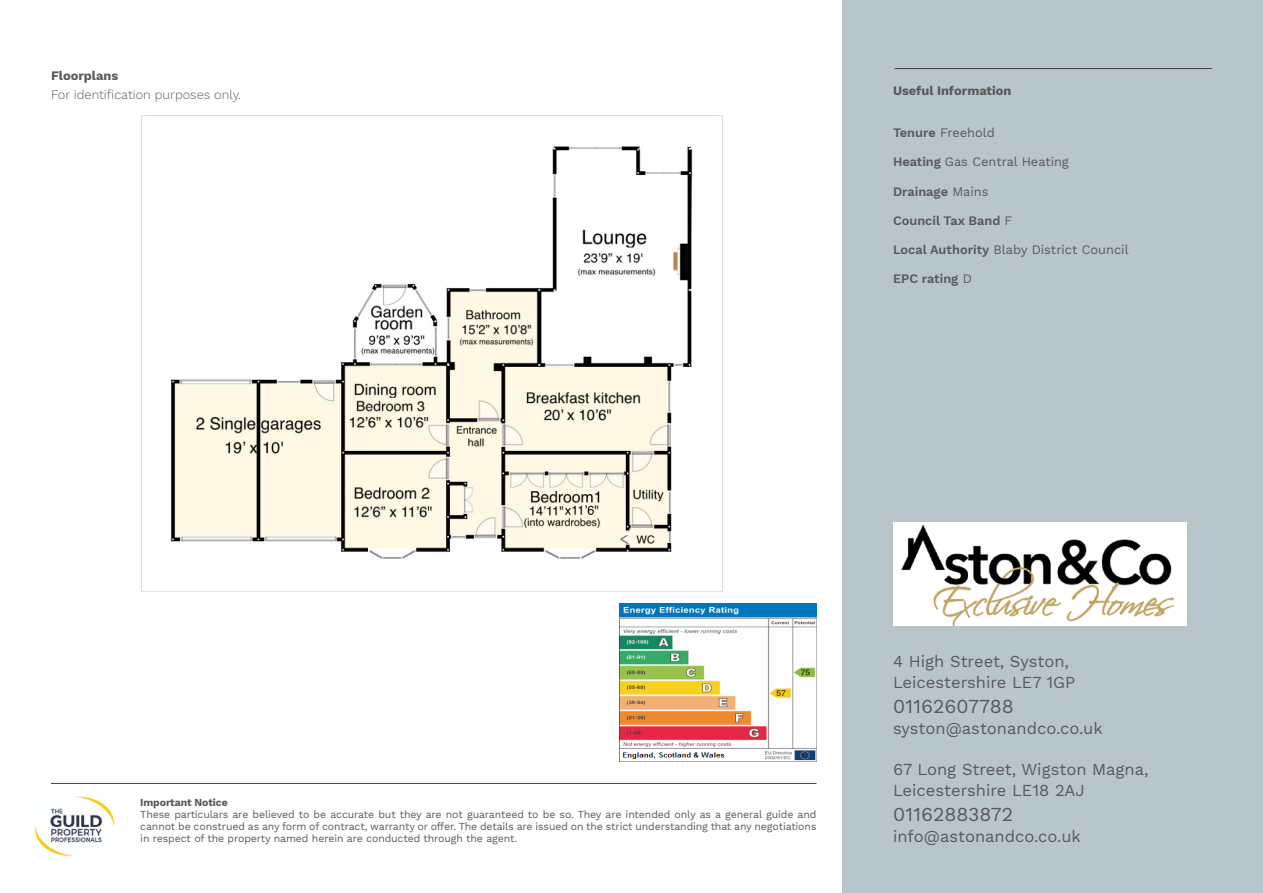
<style>
.page{position:relative;width:1263px;height:893px;background:#fff}
.page>*{position:absolute;margin:0;border:0;box-sizing:border-box;transform-origin:0 0}
.t1{font:19.5px "Work Sans";color:#58595b}
.t2{font:16.5px/21px "Work Sans";color:#58595b}
.t3{font:12.75px "Work Sans";color:#58595b}
.t4{font:600 12.75px "Work Sans";color:#58595b}
.t5{font:300 12.75px "Work Sans";color:#58595b}
.t6{font:700 12.75px "Work Sans";color:#58595b}
.t7{font:10.5px/12px "Work Sans";letter-spacing:-.01em;color:#58595b;text-align:justify}
.t8{font:700 10.5px "Work Sans";letter-spacing:-.01em;color:#58595b}
.s1{font-weight:600}
.s2{font-weight:400}
</style>
<div class="page">
<div style="left:842px;top:0;width:421px;height:893px;background:#b8c5ca"></div>
<img style="left:893px;top:522px;width:294px;height:104px">
<img style="left:34px;top:796px;width:81px;height:61px">
<hr style="left:51px;top:783px;width:765px;height:1px;background:#414042">
<hr style="left:894px;top:68px;width:318px;height:1px;background:#414042">
<img style="left:141px;top:115px;width:582px;height:476px">
<img style="left:620px;top:604px;width:196px;height:158px">
<p class="t6" style="left:51px;top:68px;width:69px">Floorplans</p>
<p class="t5" style="left:51px;top:88px;width:192px">For identification purposes only.</p>
<p class="t6" style="left:893px;top:84px;width:120px">Useful Information</p>
<p class="t3" style="left:893px;top:125px;width:103px"><span class="s1">Tenure</span> Freehold</p>
<p class="t3" style="left:893px;top:154px;width:177px"><span class="s1">Heating</span> Gas Central Heating</p>
<p class="t4" style="left:893px;top:184px;width:97px">Drainage <span class="s2">Mains</span></p>
<p class="t4" style="left:893px;top:213px;width:121px">Council Tax Band <span class="s2">F</span></p>
<p class="t3" style="left:893px;top:242px;width:237px"><span class="s1">Local Authority</span> Blaby District Council</p>
<p class="t4" style="left:893px;top:272px;width:80px">EPC rating <span class="s2">D</span></p>
<p class="t8" style="left:140px;top:796px;width:89px">Important Notice</p>
<p class="t7" style="left:140px;top:809px;width:678px">These particulars are believed to be accurate but they are not guaranteed to be so. They are intended only as a general guide and cannot be construed as any form of contract, warranty or offer. The details are issued on the strict understanding that any negotiations in respect of the property named herein are conducted through the agent.</p>
<h2 class="t2" style="left:893px;top:651px;width:184px">4 High Street, Syston,<br>Leicestershire LE7 1GP</h2>
<h1 class="t1" style="left:893px;top:695px;width:122px">01162607788</h1>
<h2 class="t2" style="left:893px;top:718px;width:211px">syston@astonandco.co.uk</h2>
<h2 class="t2" style="left:893px;top:759px;width:257px">67 Long Street, Wigston Magna,<br>Leicestershire LE18 2AJ</h2>
<h1 class="t1" style="left:893px;top:803px;width:122px">01162883872</h1>
<h2 class="t2" style="left:893px;top:827px;width:189px">info@astonandco.co.uk</h2>
</div>
